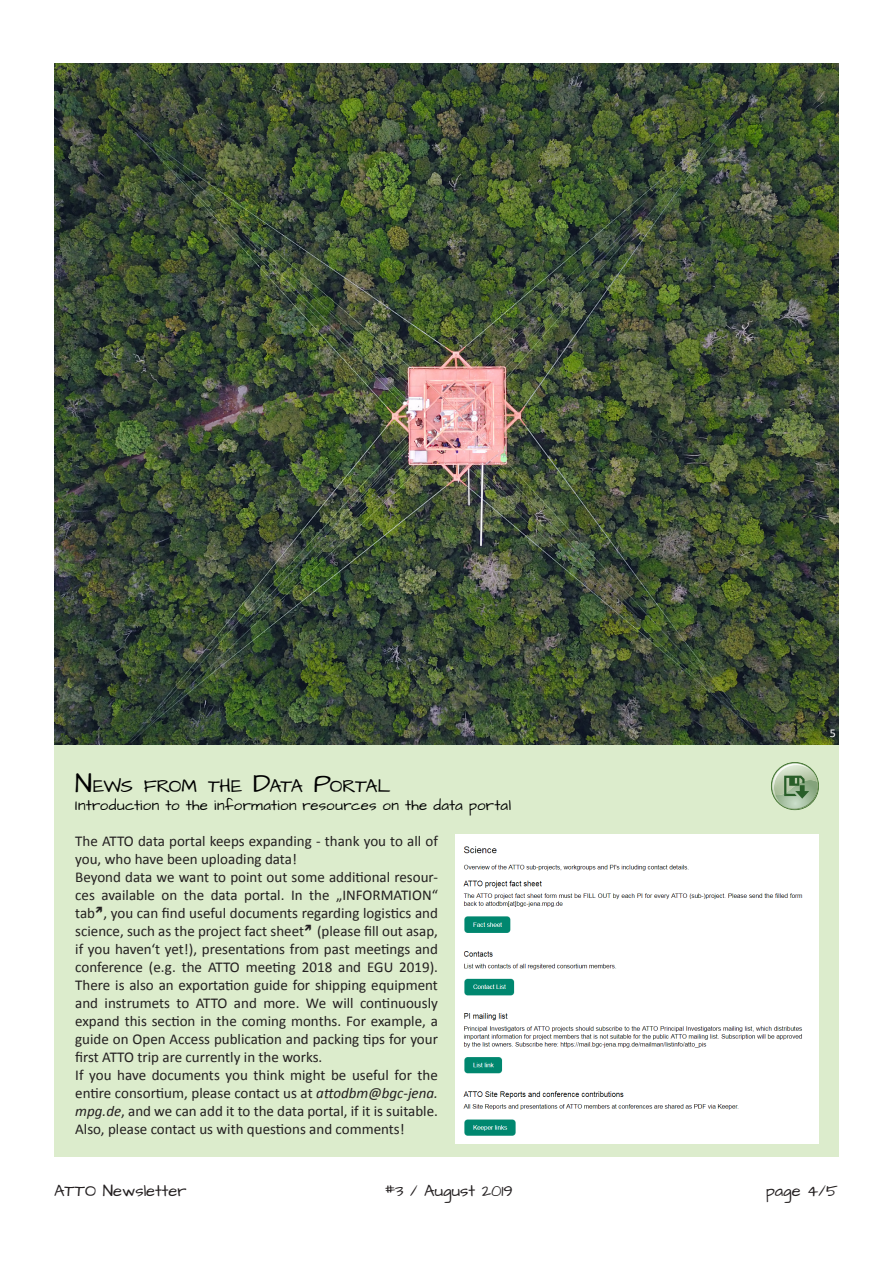
<style>
.page{position:relative;width:893px;height:1263px;background:#fff}
.page>*{position:absolute;margin:0;border:0;box-sizing:border-box;transform-origin:0 0}
.t1{font:18.9px "Architects Daughter";letter-spacing:-.035em;color:#000}
.t2{font:16.5px "Architects Daughter";color:#231f20}
.Text{font:15px/18px "Calibri";color:#231f20;text-align:justify}
.t3{font:15px "Architects Daughter";letter-spacing:.025em;color:#000}
.t4{font:12px "Calibri";color:#fff}
.s1{font-size:27px}
.s2{font-style:italic}
</style>
<div class="page">
<div style="left:54px;top:742px;width:785px;height:415px;background:#dceccc"></div>
<img style="left:455px;top:834px;width:363px;height:310px">
<svg style="left:771px;top:762px;width:48px;height:48px"></svg>
<img style="left:54px;top:64px;width:785px;height:680px">
<p class="t1" style="left:75px;top:773px;width:317px"><span class="s1">N</span>EWS FROM THE <span class="s1">D</span>ATA <span class="s1">P</span>ORTAL</p>
<p class="t3" style="left:75px;top:795px;width:437px">Introduction to the information resources on the data portal</p>
<p class="Text" style="left:75px;top:832px;width:364px">The ATTO data portal keeps expanding - thank you to all of you, who have been uploading data!</p>
<p class="Text" style="left:75px;top:868px;width:364px">Beyond data we want to point out some additional resour&shy;ces available on the data portal. In the „INFORMATION“ tab , you can find useful documents regarding logistics and science, such as the project fact sheet (please fill out asap, if you haven‘t yet!), presentations from past meetings and conference (e.g. the ATTO meeting 2018 and EGU 2019).<br>There is also an exportation guide for shipping equipment and instrumets to ATTO and more. We will continuously expand this section in the coming months. For example, a guide on Open Access publication and packing tips for your first ATTO trip are currently in the works.</p>
<p class="Text" style="left:75px;top:1066px;width:364px">If you have documents you think might be useful for the entire consortium, please contact us at <span class="s2">attodbm@bgc-jena. mpg.de</span>, and we can add it to the data portal, if it is suitable.<br>Also, please contact us with questions and comments!</p>
<p class="t4" style="left:830px;top:725px;width:8px">5</p>
<p class="t2" style="left:54px;top:1179px;width:134px">ATTO Newsletter</p>
<p class="t2" style="left:385px;top:1179px;width:130px">#3 / August 2019</p>
<p class="t2" style="left:766px;top:1179px;width:74px">page 4/5</p>
</div>
